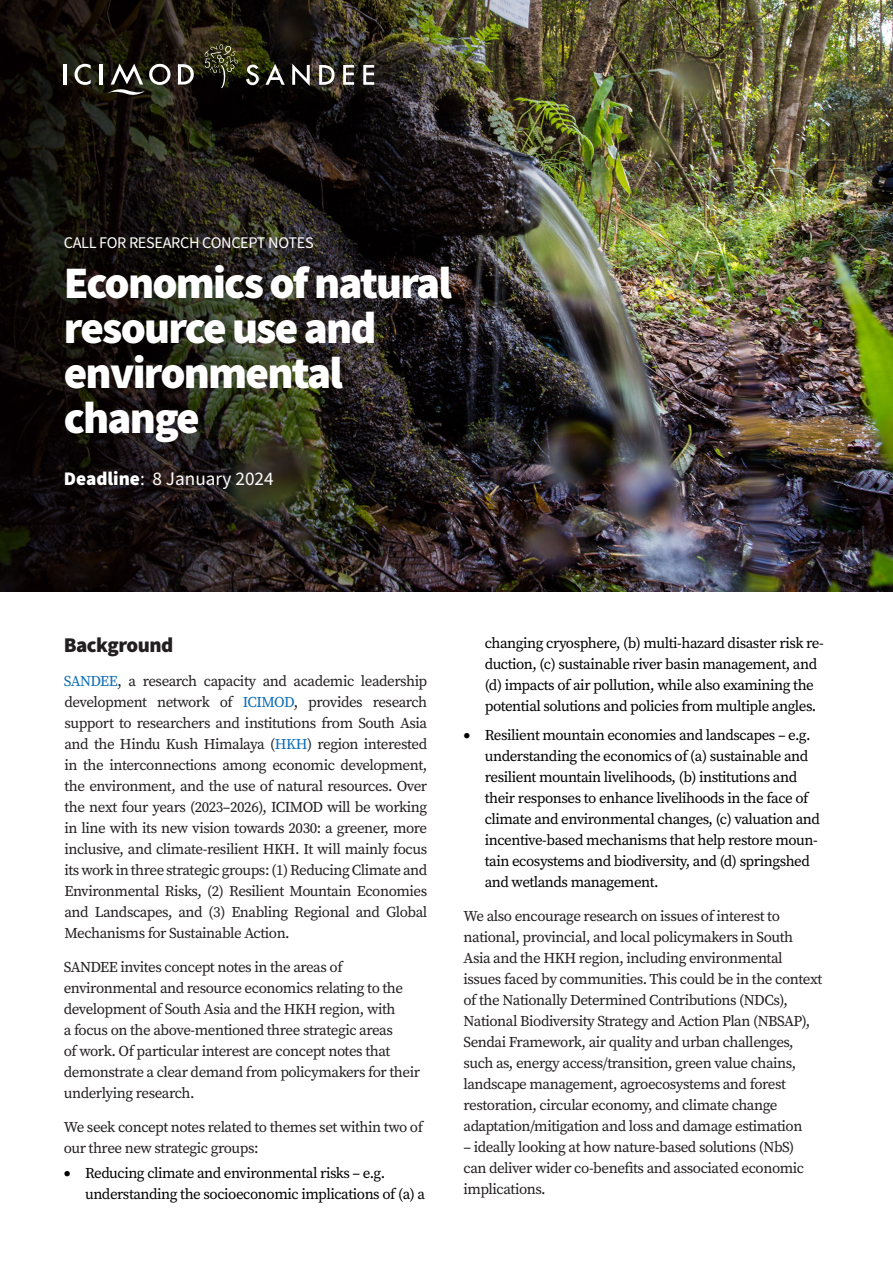
<style>
.page{position:relative;width:893px;height:1263px;background:#fff}
.page>*{position:absolute;margin:0;border:0;box-sizing:border-box;transform-origin:0 0}
.t1{font:900 45px/45px "Source Sans Pro";letter-spacing:-.04em;color:#fff}
.Head_I{font:900 21px "Source Sans Pro";letter-spacing:-.025em;color:#231f20}
.t2{font:19.2px "Source Sans Pro";color:#fff}
.t3{font:16.2px "Source Sans Pro";letter-spacing:-.02em;color:#fff}
.t4{font:15px/21px "Source Serif Pro";letter-spacing:-.03em;color:#231f20}
.t5{font:15px/21px "Source Serif Pro";letter-spacing:-.03em;color:#000}
.s1{font-weight:900}
.s2{color:#0d6cb6}
</style>
<div class="page">
<img style="left:0;top:0;width:893px;height:591px">
<svg style="left:204px;top:44px;width:34px;height:44px"></svg>
<hr style="left:64px;top:64px;width:3px;height:21px;background:#fff">
<svg style="left:75px;top:64px;width:16px;height:21px"></svg>
<hr style="left:99px;top:64px;width:3px;height:21px;background:#fff">
<svg style="left:178px;top:64px;width:16px;height:21px"></svg>
<svg style="left:107px;top:64px;width:64px;height:33px;background:#4a4941"></svg>
<svg style="left:246px;top:65px;width:13px;height:20px"></svg>
<svg style="left:265px;top:64px;width:20px;height:21px"></svg>
<svg style="left:292px;top:64px;width:18px;height:22px"></svg>
<svg style="left:319px;top:65px;width:16px;height:20px"></svg>
<svg style="left:343px;top:65px;width:11px;height:20px"></svg>
<svg style="left:363px;top:65px;width:11px;height:20px"></svg>
<p class="t3" style="left:64px;top:232px;width:251px">CALL FOR RESEARCH CONCEPT NOTES</p>
<p class="t1" style="left:64px;top:259px;width:389px">Economics of natural resource use and environmental change</p>
<p class="t2" style="left:64px;top:467px;width:211px"><span class="s1">Deadline</span>: 8 January 2024</p>
<p class="Head_I" style="left:64px;top:631px;width:111px">Background</p>
<p class="t4" style="left:64px;top:671px;width:365px;text-align:justify"><span class="s2">SANDEE</span>, a research capacity and academic leadership development network of <span class="s2">ICIMOD</span>, provides research support to researchers and institutions from South Asia and the Hindu Kush Himalaya (<span class="s2">HKH</span>) region interested in the interconnections among economic development, the environment, and the use of natural resources. Over the next four years (2023–2026), ICIMOD will be working in line with its new vision towards 2030: a greener, more inclusive, and climate-resilient HKH. It will mainly focus its work in three strategic groups: (1) Reducing Climate and Environmental Risks, (2) Resilient Mountain Economies and Landscapes, and (3) Enabling Regional and Global Mechanisms for Sustainable Action.</p>
<p class="t4" style="left:64px;top:956px;width:358px">SANDEE invites concept notes in the areas of environmental and resource economics relating to the development of South Asia and the HKH region, with<br>a focus on the above-mentioned three strategic areas<br>of work. Of particular interest are concept notes that demonstrate a clear demand from policymakers for their underlying research.</p>
<p class="t4" style="left:64px;top:1116px;width:361px">We seek concept notes related to themes set within two of our three new strategic groups:</p>
<p class="t5" style="left:85px;top:1162px;width:342px;text-indent:-21px">• Reducing climate and environmental risks – e.g. understanding the socioeconomic implications of (a) a</p>
<p class="t5" style="left:485px;top:632px;width:341px">changing cryosphere, (b) multi-hazard disaster risk re&shy;duction, (c) sustainable river basin management, and (d) impacts of air pollution, while also examining the potential solutions and policies from multiple angles.</p>
<p class="t5" style="left:485px;top:725px;width:337px;text-indent:-21px">• Resilient mountain economies and landscapes – e.g. understanding the economics of (a) sustainable and resilient mountain livelihoods, (b) institutions and their responses to enhance livelihoods in the face of climate and environmental changes, (c) valuation and incentive-based mechanisms that help restore moun&shy;tain ecosystems and biodiversity, and (d) springshed and wetlands management.</p>
<p class="t4" style="left:463px;top:905px;width:360px">We also encourage research on issues of interest to national, provincial, and local policymakers in South Asia and the HKH region, including environmental issues faced by communities. This could be in the context of the Nationally Determined Contributions (NDCs), National Biodiversity Strategy and Action Plan (NBSAP), Sendai Framework, air quality and urban challenges, such as, energy access/transition, green value chains, landscape management, agroecosystems and forest restoration, circular economy, and climate change adaptation/mitigation and loss and damage estimation</p>
<p class="t4" style="left:463px;top:1136px;width:342px">– ideally looking at how nature-based solutions (NbS) can deliver wider co-benefits and associated economic implications.</p>
</div>
